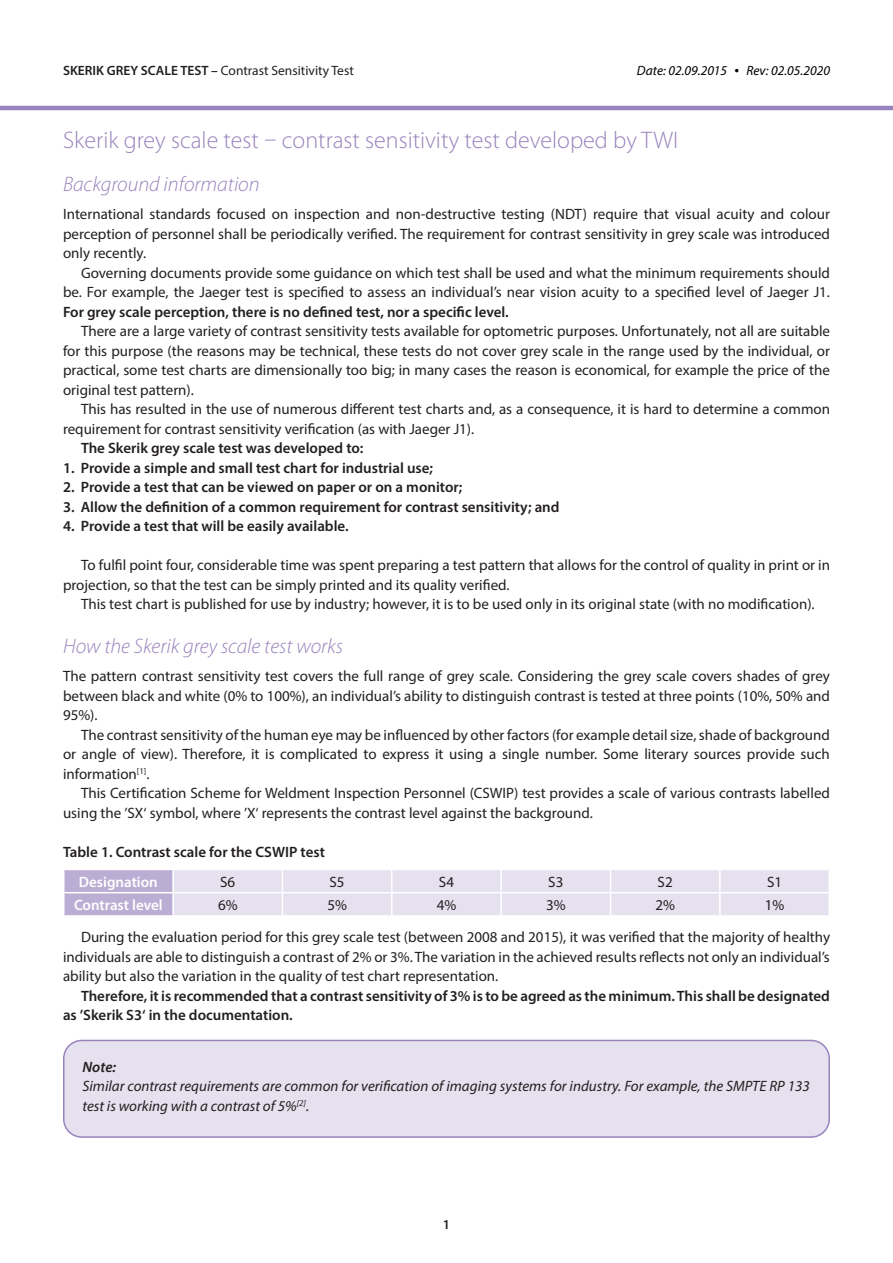
<style>
.page{position:relative;width:893px;height:1263px;background:#fff}
.page>*{position:absolute;margin:0;border:0;box-sizing:border-box;transform-origin:0 0}
.t1{font:300 24px "Myriad Pro";color:#9883bc}
.t2{font:italic 300 21px "Myriad Pro";color:#9883bc}
.t3{font:15px/19.5px "Myriad Pro";color:#231f20}
.t4{font:600 15px/19.5px "Myriad Pro";color:#231f20}
.t5{font:italic 15px/19.5px "Myriad Pro";color:#231f20}
.t6{font:600 15px "Myriad Pro";color:#fff}
.t7{font:italic 600 15px "Myriad Pro";color:#231f20}
.t8{font:13.5px "Myriad Pro";color:#231f20}
.t9{font:italic 13.5px "Myriad Pro";color:#000}
.t10{font:600 13.5px "Myriad Pro";color:#231f20}
.s1{font-weight:600}
.s2{font-size:16.5px}
</style>
<div class="page">
<hr style="left:0;top:106px;width:893px;height:4px;background:#9883bc">
<svg style="left:64px;top:870px;width:765px;height:45px;background:#e0dbeb"></svg>
<hr style="left:720px;top:892px;width:110px;height:1px;background:#fff">
<hr style="left:719px;top:893px;width:2px;height:22px;background:#fff">
<hr style="left:828px;top:893px;width:2px;height:22px;background:#fff">
<div style="left:64px;top:1040px;width:765px;height:97px;background:#e5e1ef;border-radius:18px"></div>
<div style="left:63px;top:1040px;width:767px;height:98px;border:2px solid #9883bc;border-radius:18px"></div>
<p class="t8" style="left:63px;top:63px;width:292px"><span class="s1">SKERIK GREY SCALE TEST –</span> Contrast Sensitivity Test</p>
<p class="t9" style="left:637px;top:63px;width:195px">Date: 02.09.2015 <span class="s2">•</span> Rev: 02.05.2020</p>
<h1 class="t1" style="left:63px;top:125px;width:617px">Skerik grey scale test – contrast sensitivity test developed by TWI</h1>
<h2 class="t2" style="left:63px;top:171px;width:198px">Background information</h2>
<p class="t3" style="left:63px;top:204px;width:768px;text-align:justify">International standards focused on inspection and non-destructive testing (NDT) require that visual acuity and colour perception of personnel shall be periodically verified. The requirement for contrast sensitivity in grey scale was introduced only recently.</p>
<p class="t3" style="left:63px;top:263px;width:768px;text-align:right">Governing documents provide some guidance on which test shall be used and what the minimum requirements should be. For example, the Jaeger test is specified to assess an individual’s near vision acuity to a specified level of Jaeger J1.</p>
<p class="t4" style="left:63px;top:302px;width:447px">For grey scale perception, there is no defined test, nor a specific level.</p>
<p class="t3" style="left:63px;top:321px;width:769px;text-align:justify;text-indent:18px">There are a large variety of contrast sensitivity tests available for optometric purposes. Unfortunately, not all are suitable for this purpose (the reasons may be technical, these tests do not cover grey scale in the range used by the individual, or practical, some test charts are dimensionally too big; in many cases the reason is economical, for example the price of the original test pattern).</p>
<p class="t3" style="left:63px;top:399px;width:769px;text-indent:18px">This has resulted in the use of numerous different test charts and, as a consequence, it is hard to determine a common requirement for contrast sensitivity verification (as with Jaeger J1).</p>
<p class="t4" style="left:81px;top:438px;width:284px">The Skerik grey scale test was developed to:</p>
<p class="t4" style="left:63px;top:458px;width:372px">1. Provide a simple and small test chart for industrial use;</p>
<p class="t4" style="left:63px;top:477px;width:401px">2. Provide a test that can be viewed on paper or on a monitor;</p>
<p class="t4" style="left:63px;top:497px;width:498px">3. Allow the definition of a common requirement for contrast sensitivity; and</p>
<p class="t4" style="left:63px;top:516px;width:287px">4. Provide a test that will be easily available.</p>
<p class="t3" style="left:63px;top:555px;width:769px;text-indent:18px">To fulfil point four, considerable time was spent preparing a test pattern that allows for the control of quality in print or in projection, so that the test can be simply printed and its quality verified.</p>
<p class="t3" style="left:81px;top:594px;width:735px">This test chart is published for use by industry; however, it is to be used only in its original state (with no modification).</p>
<h2 class="t2" style="left:63px;top:633px;width:282px">How the Skerik grey scale test works</h2>
<p class="t3" style="left:63px;top:666px;width:768px;text-align:justify">The pattern contrast sensitivity test covers the full range of grey scale. Considering the grey scale covers shades of grey between black and white (0% to 100%), an individual’s ability to distinguish contrast is tested at three points (10%, 50% and 95%).</p>
<p class="t3" style="left:63px;top:725px;width:768px;text-align:justify;text-indent:18px">The contrast sensitivity of the human eye may be influenced by other factors (for example detail size, shade of background or angle of view). Therefore, it is complicated to express it using a single number. Some literary sources provide such information<sup>[1]</sup>.</p>
<p class="t3" style="left:63px;top:783px;width:768px;text-indent:18px">This Certification Scheme for Weldment Inspection Personnel (CSWIP) test provides a scale of various contrasts labelled using the ’SX‘ symbol, where ’X‘ represents the contrast level against the background.</p>
<p class="t4" style="left:63px;top:841px;width:263px">Table 1. Contrast scale for the CSWIP test</p>
<p class="t6" style="left:79px;top:872px;width:80px">Designation</p>
<p class="t3" style="left:220px;top:872px;width:17px">S6</p>
<p class="t3" style="left:330px;top:872px;width:17px">S5</p>
<p class="t3" style="left:439px;top:872px;width:17px">S4</p>
<p class="t3" style="left:548px;top:872px;width:17px">S3</p>
<p class="t3" style="left:658px;top:872px;width:17px">S2</p>
<p class="t3" style="left:767px;top:872px;width:17px">S1</p>
<p class="t6" style="left:74px;top:895px;width:90px">Contrast level</p>
<p class="t3" style="left:218px;top:895px;width:21px">6%</p>
<p class="t3" style="left:327px;top:895px;width:21px">5%</p>
<p class="t3" style="left:437px;top:895px;width:21px">4%</p>
<p class="t3" style="left:546px;top:895px;width:21px">3%</p>
<p class="t3" style="left:655px;top:895px;width:21px">2%</p>
<p class="t3" style="left:81px;top:888px;width:751px;line-height:32.2px;text-indent:684px">1%<br>During the evaluation period for this grey scale test (between 2008 and 2015), it was verified that the majority of healthy</p>
<p class="t3" style="left:63px;top:947px;width:768px">individuals are able to distinguish a contrast of 2% or 3%. The variation in the achieved results reflects not only an individual’s ability but also the variation in the quality of test chart representation.</p>
<p class="t4" style="left:63px;top:985px;width:768px;text-indent:18px">Therefore, it is recommended that a contrast sensitivity of 3% is to be agreed as the minimum. This shall be designated as ’Skerik S3‘ in the documentation.</p>
<p class="t7" style="left:82px;top:1057px;width:35px">Note:</p>
<p class="t5" style="left:82px;top:1076px;width:729px">Similar contrast requirements are common for verification of imaging systems for industry. For example, the SMPTE RP 133 test is working with a contrast of 5%<sup>[2]</sup>.</p>
<p class="t10" style="left:443px;top:1215px;width:9px">1</p>
</div>
